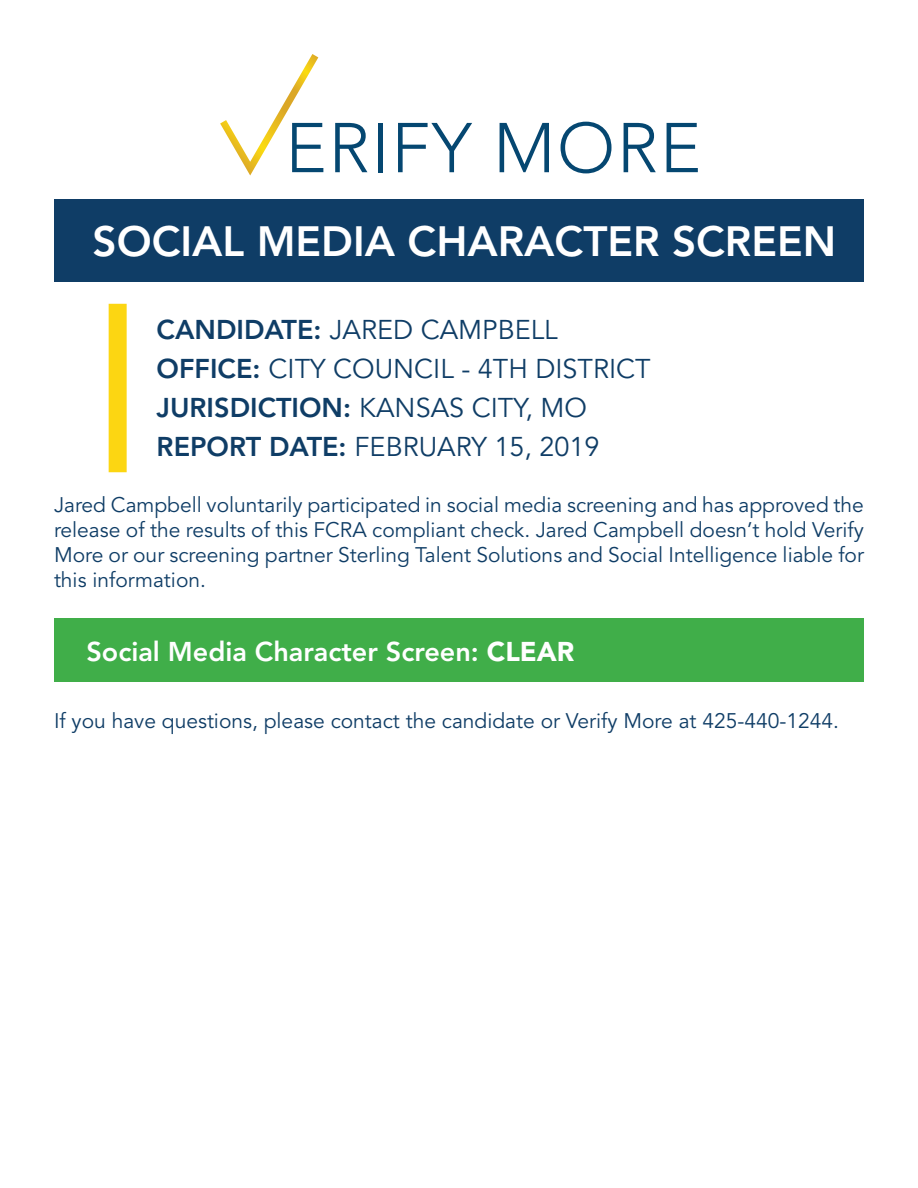
<style>
.page{position:relative;width:918px;height:1188px;background:#fff}
.page>*{position:absolute;margin:0;border:0;box-sizing:border-box;transform-origin:0 0}
.t1{font:800 42px "Avenir LT Std";color:#fff}
.t2{font:27px "Avenir LT Std";color:#0f3d66}
.t3{font:800 27px "Avenir LT Std";color:#fff}
.t4{font:800 27px "Avenir LT Std";color:#0f3d66}
.t5{font:21px/25.2px "Avenir LT Std";color:#0f3d66;text-align:justify}
.s1{font-weight:800}
.s2{font-weight:400}
.s3{font-weight:900}
</style>
<div class="page">
<svg style="left:335px;top:123px;width:32px;height:49px"></svg>
<div style="left:378px;top:123px;width:5px;height:49px;background:#054771"></div>
<svg style="left:398px;top:123px;width:74px;height:49px"></svg>
<svg style="left:500px;top:123px;width:49px;height:49px"></svg>
<svg style="left:561px;top:122px;width:50px;height:51px"></svg>
<svg style="left:624px;top:123px;width:32px;height:49px"></svg>
<svg style="left:667px;top:123px;width:31px;height:49px"></svg>
<svg style="left:220px;top:54px;width:104px;height:122px"></svg>
<div style="left:54px;top:199px;width:810px;height:82px;background:#0f3d66"></div>
<div style="left:109px;top:304px;width:18px;height:168px;background:#fcd612"></div>
<div style="left:54px;top:619px;width:810px;height:63px;background:#40ae49"></div>
<p class="t1" style="left:93px;top:217px;width:745px">SOCIAL MEDIA CHARACTER SCREEN</p>
<p class="t2" style="left:157px;top:314px;width:403px"><span class="s1">CANDIDATE:</span> JARED CAMPBELL</p>
<p class="t2" style="left:157px;top:353px;width:496px"><span class="s1">OFFICE:</span> CITY COUNCIL - 4TH DISTRICT</p>
<p class="t4" style="left:157px;top:392px;width:432px">JURISDICTION: <span class="s2">KANSAS CITY, MO</span></p>
<p class="t2" style="left:157px;top:431px;width:444px"><span class="s1">REPORT DATE:</span> FEBRUARY 15, 2019</p>
<p class="t5" style="left:54px;top:492px;width:811px">Jared Campbell voluntarily participated in social media screening and has approved the release of the results of this FCRA compliant check. Jared Campbell doesn’t hold Verify More or our screening partner Sterling Talent Solutions and Social Intelligence liable for this information.</p>
<p class="t3" style="left:86px;top:635px;width:490px">Social Media Character Screen: <span class="s3">CLEAR</span></p>
<p class="t5" style="left:54px;top:708px;width:787px">If you have questions, please contact the candidate or Verify More at 425-440-1244.</p>
</div>
